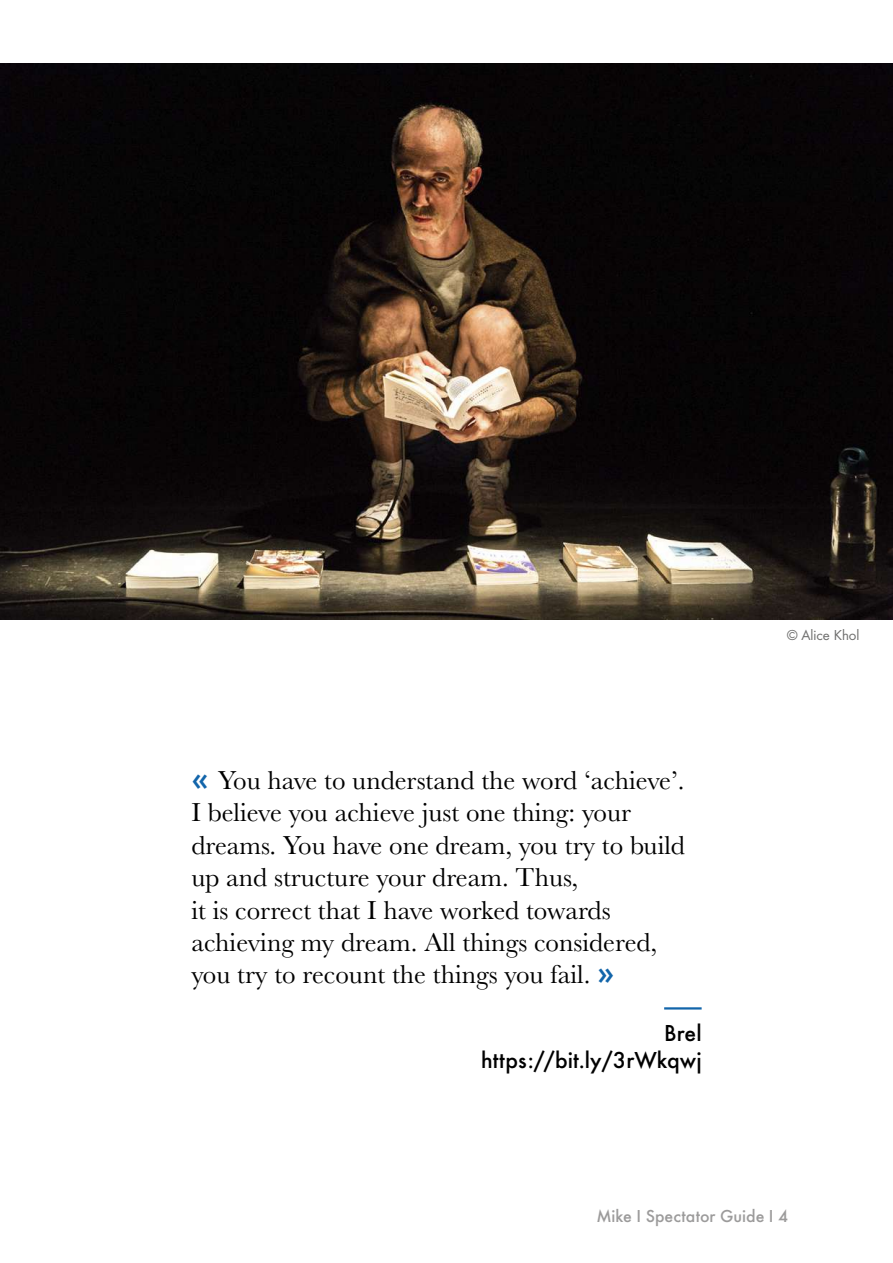
<style>
.page{position:relative;width:893px;height:1263px;background:#fff}
.page>*{position:absolute;margin:0;border:0;box-sizing:border-box;transform-origin:0 0}
.t1{font:27px/32.4px "Baskerville";color:#000}
.t2{font:500 24px/27px "Futura";color:#000;text-align:right}
.t3{font:500 18px "Futura";color:#9c9b9b}
.t4{font:15px "Futura Boo";color:#6f6f6e}
.s1{font-family:"Futura Dem";font-size:33.75px;color:#1265aa}
</style>
<div class="page">
<hr style="left:664px;top:1007px;width:38px;height:2px;background:#1265aa">
<img style="left:0;top:64px;width:893px;height:555px">
<p class="t1" style="left:191px;top:764px;width:495px"><span class="s1">«</span> You have to understand the word ‘achieve’.<br>I believe you achieve just one thing: your dreams. You have one dream, you try to build up and structure your dream. Thus,<br>it is correct that I have worked towards achieving my dream. All things considered, you try to recount the things you fail. <span class="s1">»</span></p>
<p class="t2" style="left:481px;top:1018px;width:222px">Brel https://bit.ly/3rWkqwj</p>
<p class="t4" style="left:787px;top:625px;width:74px">© Alice Khol</p>
<p class="t3" style="left:596px;top:1203px;width:194px">Mike I Spectator Guide I 4</p>
</div>
